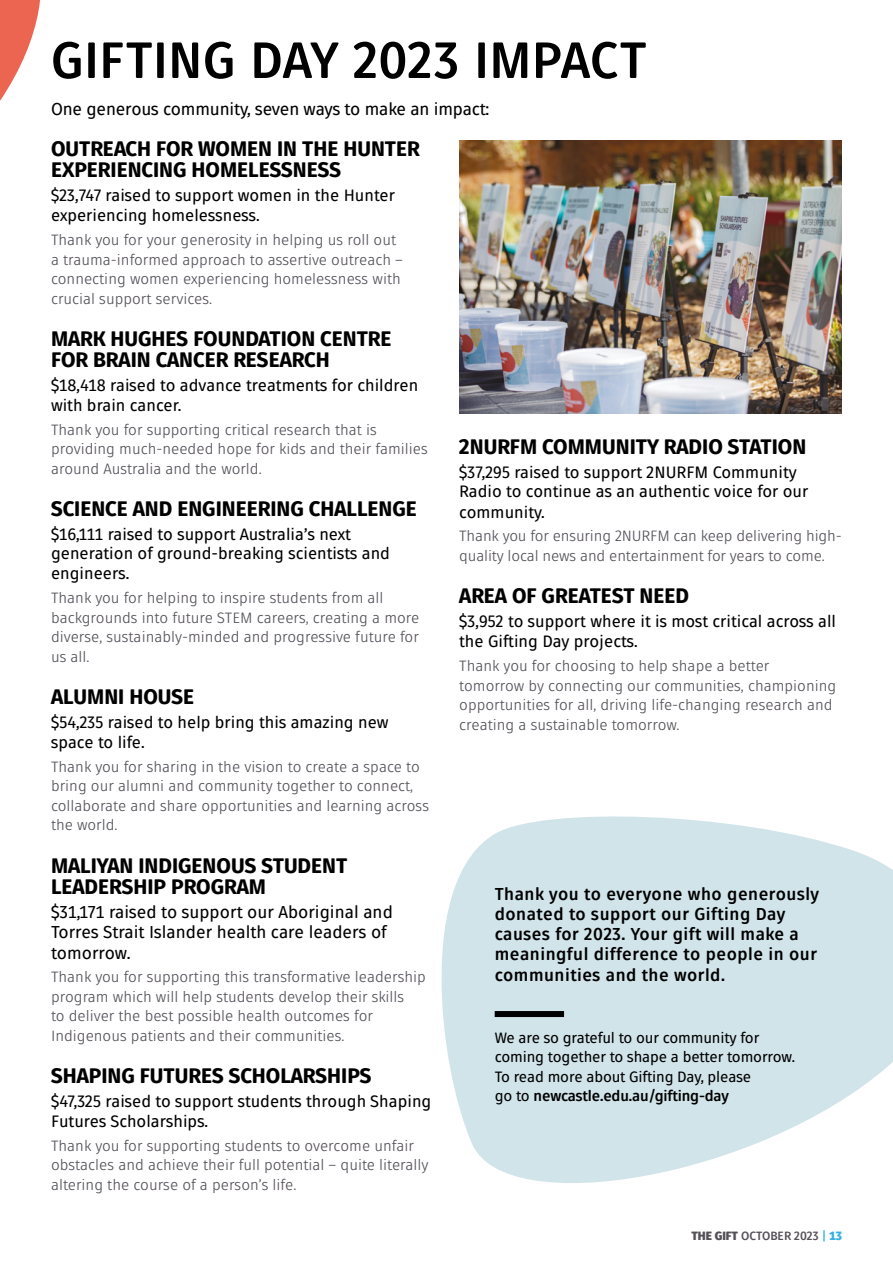
<style>
.page{position:relative;width:893px;height:1263px;background:#fff}
.page>*{position:absolute;margin:0;border:0;box-sizing:border-box;transform-origin:0 0}
.Article_Heading{font:700 51px "Fuse V.2 Display";letter-spacing:.005em;color:#000}
.t1{font:800 21px/21px "Fuse V.2 Display";color:#000}
.Intro{font:700 17.25px/20.2px "Fuse V.2 Display";letter-spacing:.03em;color:#000}
.Intro-2{font:17.25px/20.2px "Fuse V.2 Display";color:#000}
.Intro-3{font:16.5px/20.2px "Fuse V.2 Display";color:#000}
.Body{font:15px/19.5px "Fuse V.2 Display";color:#535058}
.Intro-4{font:15px/19.5px "Fuse V.2 Display";color:#535058}
.CTA_-_body{font:15px/19.5px "Fuse V.2 Display";letter-spacing:-.01em;color:#000}
.t2{font:700 12px "Fuse V.2 Display";color:#535058}
.s1{font-weight:700}
.s2{font-weight:900}
.s3{color:#35b0e6}
.s4{font-weight:900;color:#35b0e6}
</style>
<div class="page">
<svg style="left:441px;top:816px;width:452px;height:367px;background:#d7e8ed"></svg>
<svg style="left:0;top:0;width:40px;height:101px"></svg>
<div style="left:495px;top:1011px;width:69px;height:6px;background:#000"></div>
<img style="left:459px;top:141px;width:383px;height:272px">
<p class="Article_Heading" style="left:51px;top:28px;width:597px">GIFTING DAY 2023 IMPACT</p>
<p class="Intro-2" style="left:51px;top:99px;width:440px">One generous community, seven ways to make an impact:</p>
<h1 class="t1" style="left:51px;top:139px;width:370px">OUTREACH FOR WOMEN IN THE HUNTER<br>EXPERIENCING HOMELESSNESS</h1>
<p class="Intro-3" style="left:51px;top:185px;width:345px">$23,747 raised to support women in the Hunter experiencing homelessness.</p>
<p class="Body" style="left:51px;top:230px;width:353px">Thank you for your generosity in helping us roll out a trauma-informed approach to assertive outreach – connecting women experiencing homelessness with crucial support services.</p>
<h1 class="t1" style="left:51px;top:328px;width:342px">MARK HUGHES FOUNDATION CENTRE<br>FOR BRAIN CANCER RESEARCH</h1>
<p class="Intro-3" style="left:51px;top:375px;width:369px">$18,418 raised to advance treatments for children with brain cancer.</p>
<p class="Body" style="left:51px;top:420px;width:378px">Thank you for supporting critical research that is providing much-needed hope for kids and their families around Australia and the world.</p>
<h1 class="t1" style="left:51px;top:498px;width:367px">SCIENCE AND ENGINEERING CHALLENGE</h1>
<p class="Intro-3" style="left:51px;top:524px;width:341px;line-height:19.8px">$16,111 raised to support Australia’s next generation of ground-breaking scientists and engineers.</p>
<p class="Body" style="left:51px;top:588px;width:370px">Thank you for helping to inspire students from all backgrounds into future STEM careers, creating a more diverse, sustainably-minded and progressive future for us all.</p>
<h1 class="t1" style="left:51px;top:686px;width:145px">ALUMNI HOUSE</h1>
<p class="Intro-3" style="left:51px;top:712px;width:339px">$54,235 raised to help bring this amazing new space to life.</p>
<p class="Body" style="left:51px;top:757px;width:380px">Thank you for sharing in the vision to create a space to bring our alumni and community together to connect, collaborate and share opportunities and learning across the world.</p>
<h1 class="t1" style="left:51px;top:855px;width:298px">MALIYAN INDIGENOUS STUDENT<br>LEADERSHIP PROGRAM</h1>
<p class="Intro-2" style="left:51px;top:902px;width:343px">$31,171 raised to support our Aboriginal and<br>Torres Strait Islander health care leaders of tomorrow.</p>
<p class="Intro-4" style="left:51px;top:967px;width:376px">Thank you for supporting this transformative leadership program which will help students develop their skills<br>to deliver the best possible health outcomes for Indigenous patients and their communities.</p>
<h1 class="t1" style="left:51px;top:1065px;width:322px">SHAPING FUTURES SCHOLARSHIPS</h1>
<p class="Intro-3" style="left:51px;top:1091px;width:382px">$47,325 raised to support students through Shaping<br>Futures Scholarships.</p>
<p class="Body" style="left:51px;top:1136px;width:379px">Thank you for supporting students to overcome unfair obstacles and achieve their full potential – quite literally altering the course of a person’s life.</p>
<h1 class="t1" style="left:459px;top:436px;width:349px">2NURFM COMMUNITY RADIO STATION</h1>
<p class="Intro-3" style="left:459px;top:462px;width:351px;line-height:19.8px">$37,295 raised to support 2NURFM Community<br>Radio to continue as an authentic voice for our community.</p>
<p class="Body" style="left:459px;top:527px;width:384px">Thank you for ensuring 2NURFM can keep delivering high&shy;quality local news and entertainment for years to come.</p>
<h1 class="t1" style="left:459px;top:585px;width:231px">AREA OF GREATEST NEED</h1>
<p class="Intro-3" style="left:459px;top:611px;width:378px">$3,952 to support where it is most critical across all the Gifting Day projects.</p>
<p class="Body" style="left:459px;top:656px;width:379px">Thank you for choosing to help shape a better tomorrow by connecting our communities, championing opportunities for all, driving life-changing research and creating a sustainable tomorrow.</p>
<p class="Intro" style="left:495px;top:883px;width:326px">Thank you to everyone who generously donated to support our Gifting Day causes for 2023. Your gift will make a meaningful difference to people in our communities and the world.</p>
<p class="CTA_-_body" style="left:495px;top:1028px;width:302px">We are so grateful to our community for coming together to shape a better tomorrow.<br>To read more about Gifting Day, please<br>go to <span class="s1">newcastle.edu.au/gifting-day</span></p>
<p class="t2" style="left:691px;top:1228px;width:152px"><span class="s2">THE GIFT</span> OCTOBER 2023 <span class="s3">|</span> <span class="s4">13</span></p>
</div>
